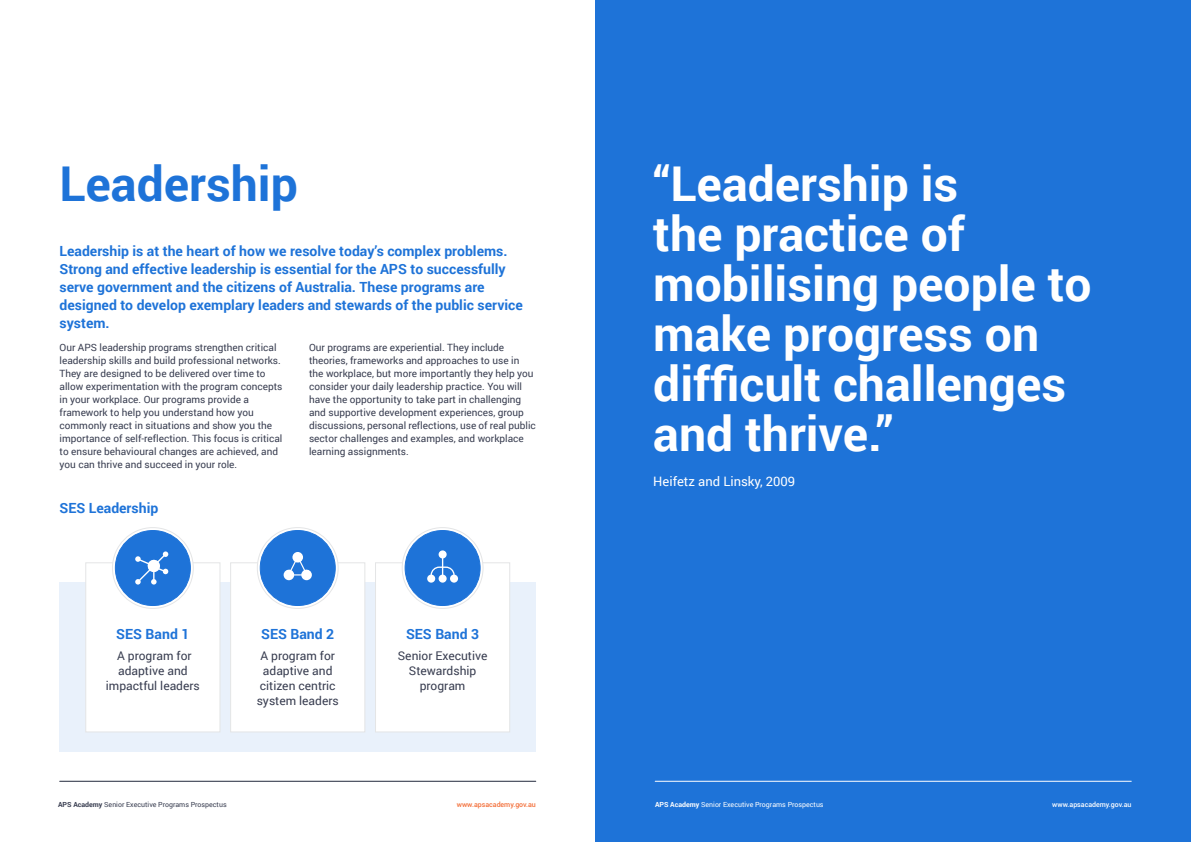
<style>
.page{position:relative;width:1191px;height:842px;background:#fff}
.page>*{position:absolute;margin:0;border:0;box-sizing:border-box;transform-origin:0 0}
.t1{font:700 48px/50px "Roboto";color:#fff}
.t2{font:700 48px "Roboto";color:#1e73d8}
.t3{font:700 14px/18px "Roboto";color:#1e73d8}
.Listed_bullet{font:13px "Roboto";color:#fff}
.body_text_2{font:12px/15px "Roboto";color:#383d50;text-align:center}
.body_text_2-2{font:10px/13px "Roboto";color:#383d50}
.t4{font:7px "Roboto";color:#383d50}
.t5{font:7px "Roboto";color:#fff}
.t6{font:500 7px "Roboto";color:#f36e38}
.t7{font:500 7px "Roboto";color:#fff}
.s1{font-weight:700}
</style>
<div class="page">
<div style="left:595px;top:0;width:596px;height:842px;background:#1e73d8"></div>
<div style="left:60px;top:583px;width:476px;height:169px;background:#e9f1fb"></div>
<div style="left:85px;top:562px;width:135px;height:170px;background:#fff;border:1px solid #e4e5e6"></div>
<div style="left:230px;top:562px;width:135px;height:170px;background:#fff;border:1px solid #e4e5e6"></div>
<div style="left:375px;top:562px;width:135px;height:170px;background:#fff;border:1px solid #e4e5e6"></div>
<svg style="left:112px;top:528px;width:81px;height:80px"></svg>
<div style="left:112px;top:527px;width:82px;height:82px;border:1px solid #e4e5e6;border-radius:50%"></div>
<div style="left:115px;top:530px;width:75px;height:75px;background:#1e73d8;border-radius:50%"></div>
<div style="left:115px;top:530px;width:76px;height:76px;border:1px solid #1e73d8;border-radius:50%"></div>
<svg style="left:257px;top:528px;width:81px;height:80px"></svg>
<div style="left:257px;top:527px;width:82px;height:82px;border:1px solid #e4e5e6;border-radius:50%"></div>
<div style="left:260px;top:530px;width:75px;height:75px;background:#1e73d8;border-radius:50%"></div>
<div style="left:260px;top:530px;width:76px;height:76px;border:1px solid #1e73d8;border-radius:50%"></div>
<svg style="left:402px;top:528px;width:81px;height:80px"></svg>
<div style="left:402px;top:527px;width:81px;height:82px;border:1px solid #e4e5e6;border-radius:50%"></div>
<div style="left:405px;top:530px;width:75px;height:75px;background:#1e73d8;border-radius:50%"></div>
<div style="left:404px;top:530px;width:76px;height:76px;border:1px solid #1e73d8;border-radius:50%"></div>
<svg style="left:427px;top:550px;width:31px;height:33px"></svg>
<svg style="left:135px;top:551px;width:33px;height:33px"></svg>
<svg style="left:284px;top:552px;width:28px;height:28px"></svg>
<hr style="left:655px;top:781px;width:476px;height:1px;background:#fff">
<hr style="left:60px;top:781px;width:476px;height:1px;background:#22283c">
<h1 class="t2" style="left:60px;top:150px;width:240px">Leadership</h1>
<h3 class="t3" style="left:60px;top:241px;width:465px">Leadership is at the heart of how we resolve today’s complex problems.<br>Strong and effective leadership is essential for the APS to successfully serve government and the citizens of Australia. These programs are designed to develop exemplary leaders and stewards of the public service system.</h3>
<p class="body_text_2-2" style="left:309px;top:340px;width:228px">Our programs are experiential. They include theories, frameworks and approaches to use in the workplace, but more importantly they help you consider your daily leadership practice. You will have the opportunity to take part in challenging and supportive development experiences, group discussions, personal reflections, use of real public sector challenges and examples, and workplace learning assignments.</p>
<p class="body_text_2-2" style="left:60px;top:340px;width:224px">Our APS leadership programs strengthen critical leadership skills and build professional networks.<br>They are designed to be delivered over time to allow experimentation with the program concepts in your workplace. Our programs provide a framework to help you understand how you commonly react in situations and show you the importance of self-reflection. This focus is critical to ensure behavioural changes are achieved, and you can thrive and succeed in your role.</p>
<h3 class="t3" style="left:60px;top:498px;width:100px">SES Leadership</h3>
<h3 class="t3" style="left:116px;top:624px;width:75px">SES Band 1</h3>
<p class="body_text_2" style="left:106px;top:647px;width:95px">A program for adaptive and impactful leaders</p>
<h3 class="t3" style="left:261px;top:624px;width:75px">SES Band 2</h3>
<p class="body_text_2" style="left:257px;top:647px;width:84px">A program for adaptive and citizen centric system leaders</p>
<h3 class="t3" style="left:406px;top:624px;width:75px">SES Band 3</h3>
<p class="body_text_2" style="left:398px;top:647px;width:91px">Senior Executive<br>Stewardship program</p>
<p class="t1" style="left:653px;top:157px;width:440px">“Leadership is<br>the practice of mobilising people to make progress on difficult challenges and thrive.”</p>
<p class="Listed_bullet" style="left:653px;top:472px;width:143px">Heifetz and Linsky, 2009</p>
<p class="t4" style="left:58px;top:800px;width:170px"><span class="s1">APS Academy</span> Senior Executive Programs Prospectus</p>
<p class="t6" style="left:457px;top:800px;width:81px">www.apsacademy.gov.au</p>
<p class="t5" style="left:655px;top:800px;width:170px"><span class="s1">APS Academy</span> Senior Executive Programs Prospectus</p>
<p class="t7" style="left:1052px;top:800px;width:81px">www.apsacademy.gov.au</p>
</div>
